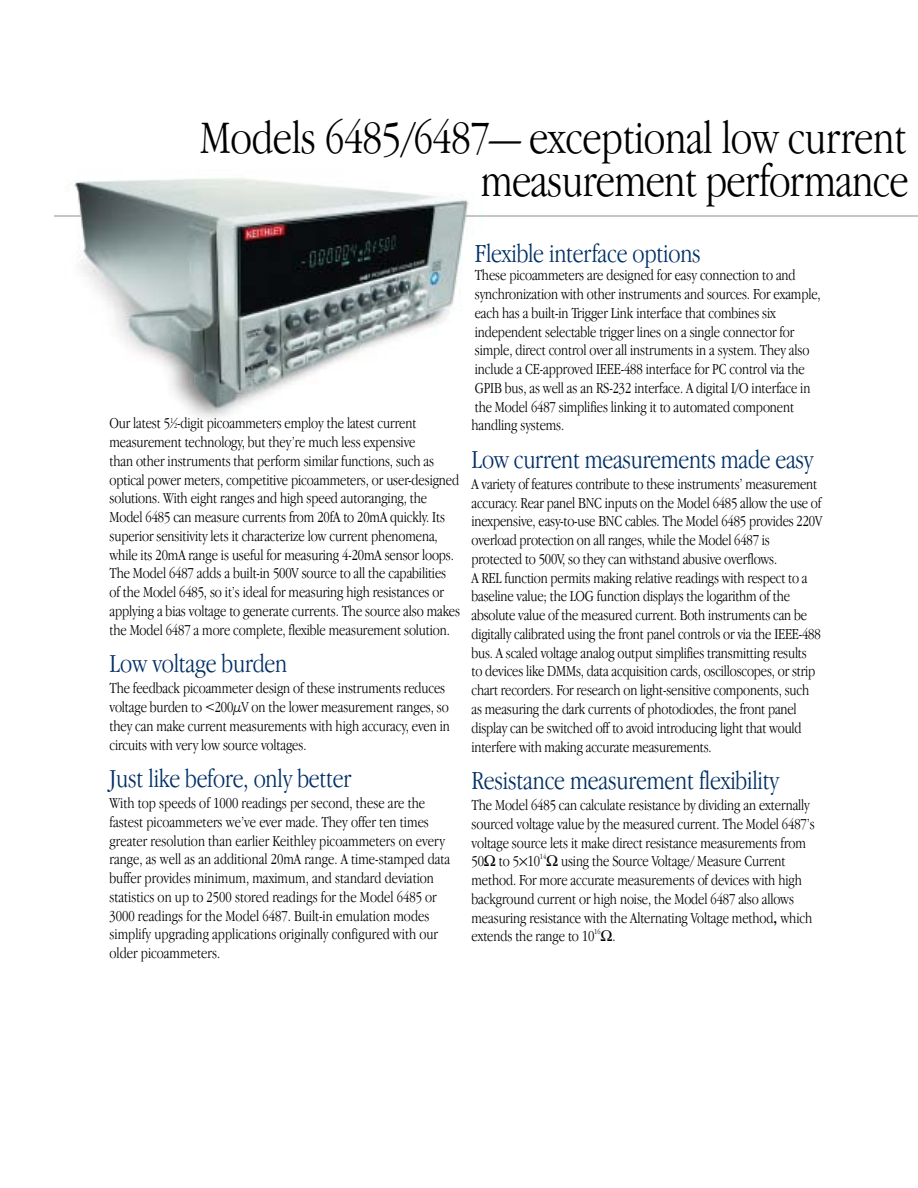
<style>
.page{position:relative;width:918px;height:1188px;background:#fff}
.page>*{position:absolute;margin:0;border:0;box-sizing:border-box;transform-origin:0 0}
.t1{font:300 condensed 48px/42.8px "Garamond IT Cby BT";letter-spacing:-.01em;color:#000;text-align:right}
.t2{font:300 condensed 27px "Garamond IT Cby BT";letter-spacing:-.01em;color:#002f65}
.t3{font:300 condensed 15.75px/18.8px "Garamond IT Cby BT";letter-spacing:-.01em;color:#000}
.s1{font-size:7.8px}
.s2{font-weight:700}
</style>
<div class="page">
<hr style="left:54px;top:215px;width:864px;height:2px;background:#b3b3b3">
<img style="left:76px;top:178px;width:391px;height:229px">
<h1 class="t1" style="left:200px;top:121px;width:710px">Models 6485/6487— exceptional low current measurement performance</h1>
<p class="t3" style="left:109px;top:415px;width:352px">Our latest 5<sup>1</sup>⁄<span class="s1">2</span>-digit picoammeters employ the latest current measurement technology, but they’re much less expensive<br>than other instruments that perform similar functions, such as optical power meters, competitive picoammeters, or user-designed solutions. With eight ranges and high speed autoranging, the Model 6485 can measure currents from 20fA to 20mA quickly. Its superior sensitivity lets it characterize low current phenomena, while its 20mA range is useful for measuring 4-20mA sensor loops.<br>The Model 6487 adds a built-in 500V source to all the capabilities of the Model 6485, so it’s ideal for measuring high resistances or applying a bias voltage to generate currents. The source also makes the Model 6487 a more complete, flexible measurement solution.</p>
<h2 class="t2" style="left:110px;top:654px;width:179px">Low voltage burden</h2>
<p class="t3" style="left:110px;top:680px;width:342px">The feedback picoammeter design of these instruments reduces voltage burden to &lt;200µV on the lower measurement ranges, so they can make current measurements with high accuracy, even in circuits with very low source voltages.</p>
<h2 class="t2" style="left:110px;top:768px;width:243px">Just like before, only better</h2>
<p class="t3" style="left:110px;top:795px;width:342px">With top speeds of 1000 readings per second, these are the fastest picoammeters we’ve ever made. They offer ten times greater resolution than earlier Keithley picoammeters on every range, as well as an additional 20mA range. A time-stamped data buffer provides minimum, maximum, and standard deviation statistics on up to 2500 stored readings for the Model 6485 or 3000 readings for the Model 6487. Built-in emulation modes simplify upgrading applications originally configured with our older picoammeters.</p>
<h2 class="t2" style="left:475px;top:243px;width:228px">Flexible interface options</h2>
<p class="t3" style="left:472px;top:267px;width:351px">These picoammeters are designed for easy connection to and synchronization with other instruments and sources. For example, each has a built-in Trigger Link interface that combines six independent selectable trigger lines on a single connector for simple, direct control over all instruments in a system. They also include a CE-approved IEEE-488 interface for PC control via the GPIB bus, as well as an RS-232 interface. A digital I/O interface in the Model 6487 simplifies linking it to automated component handling systems.</p>
<h2 class="t2" style="left:472px;top:449px;width:343px">Low current measurements made easy</h2>
<p class="t3" style="left:472px;top:476px;width:352px">A variety of features contribute to these instruments’ measurement accuracy. Rear panel BNC inputs on the Model 6485 allow the use of inexpensive, easy-to-use BNC cables. The Model 6485 provides 220V overload protection on all ranges, while the Model 6487 is protected to 500V, so they can withstand abusive overflows.<br>A REL function permits making relative readings with respect to a baseline value; the LOG function displays the logarithm of the absolute value of the measured current. Both instruments can be digitally calibrated using the front panel controls or via the IEEE-488 bus. A scaled voltage analog output simplifies transmitting results<br>to devices like DMMs, data acquisition cards, oscilloscopes, or strip chart recorders. For research on light-sensitive components, such as measuring the dark currents of photodiodes, the front panel display can be switched off to avoid introducing light that would interfere with making accurate measurements.</p>
<h2 class="t2" style="left:472px;top:770px;width:309px">Resistance measurement flexibility</h2>
<p class="t3" style="left:472px;top:797px;width:345px">The Model 6485 can calculate resistance by dividing an externally sourced voltage value by the measured current. The Model 6487’s voltage source lets it make direct resistance measurements from 50 to 5 10<sup>14</sup> using the Source Voltage/ Measure Current method. For more accurate measurements of devices with high background current or high noise, the Model 6487 also allows measuring resistance with the Alternating Voltage method<span class="s2">,</span> which extends the range to 10<sup>16</sup> .</p>
</div>
